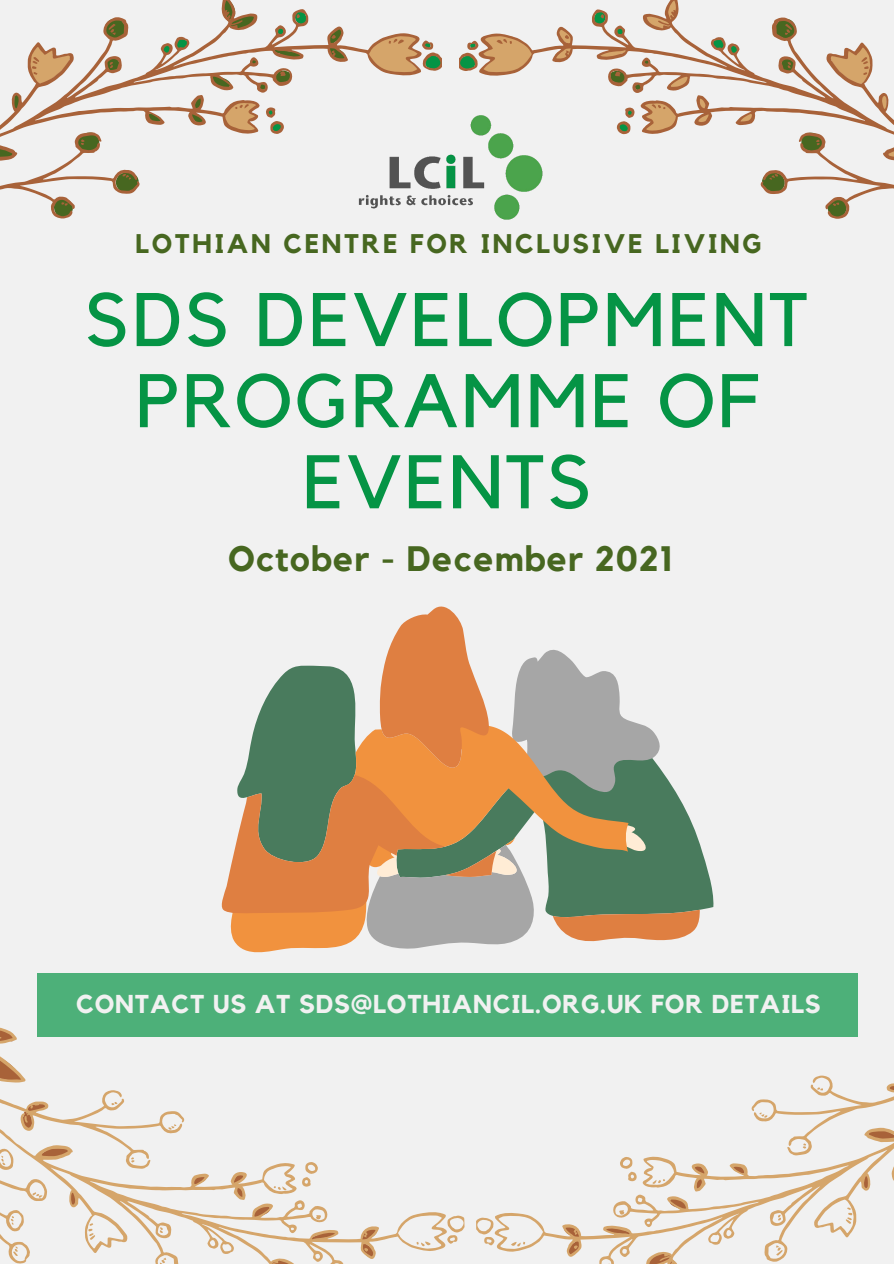
<style>
.page{position:relative;width:894px;height:1264px;background:#fff}
.page>*{position:absolute;margin:0;border:0;box-sizing:border-box;transform-origin:0 0}
.t1{font:74.85px/81px "Kollektif";letter-spacing:.04em;color:#059445;text-align:center}
.t2{font:700 35.1px "Kollektif";letter-spacing:.03em;color:#476720}
.t3{font:700 26.85px "Kollektif";letter-spacing:.1em;color:#476720}
.t4{font:700 25.8px "Kollektif";letter-spacing:.03em;color:#f1f1f1}
</style>
<div class="page">
<div style="left:0;top:0;width:893px;height:1263px;background:#f1f1f1"></div>
<div style="left:37px;top:973px;width:820px;height:63px;background:#4db079"></div>
<svg style="left:490px;top:1021px;width:372px;height:242px"></svg>
<svg style="left:862px;top:1083px;width:31px;height:108px"></svg>
<svg style="left:619px;top:1156px;width:18px;height:25px"></svg>
<svg style="left:788px;top:1135px;width:21px;height:20px"></svg>
<svg style="left:812px;top:1076px;width:17px;height:18px"></svg>
<svg style="left:751px;top:1099px;width:23px;height:20px"></svg>
<svg style="left:476px;top:1212px;width:68px;height:38px"></svg>
<svg style="left:815px;top:1196px;width:41px;height:40px"></svg>
<svg style="left:644px;top:1158px;width:32px;height:28px"></svg>
<svg style="left:766px;top:1241px;width:20px;height:19px"></svg>
<svg style="left:614px;top:1202px;width:15px;height:13px"></svg>
<svg style="left:600px;top:1257px;width:11px;height:7px"></svg>
<svg style="left:771px;top:1211px;width:13px;height:13px"></svg>
<svg style="left:563px;top:1224px;width:18px;height:31px"></svg>
<svg style="left:77px;top:1036px;width:372px;height:227px"></svg>
<svg style="left:301px;top:1161px;width:17px;height:25px"></svg>
<svg style="left:127px;top:1148px;width:22px;height:21px"></svg>
<svg style="left:104px;top:1091px;width:18px;height:18px"></svg>
<svg style="left:161px;top:1110px;width:23px;height:21px"></svg>
<svg style="left:396px;top:1212px;width:69px;height:39px"></svg>
<svg style="left:84px;top:1211px;width:41px;height:40px"></svg>
<svg style="left:261px;top:1164px;width:33px;height:29px"></svg>
<svg style="left:155px;top:1254px;width:21px;height:9px"></svg>
<svg style="left:310px;top:1207px;width:15px;height:13px"></svg>
<svg style="left:156px;top:1224px;width:13px;height:13px"></svg>
<svg style="left:361px;top:1227px;width:16px;height:31px"></svg>
<svg style="left:0;top:1027px;width:77px;height:236px"></svg>
<svg style="left:0;top:0;width:411px;height:219px"></svg>
<svg style="left:265px;top:107px;width:19px;height:27px"></svg>
<svg style="left:77px;top:132px;width:23px;height:22px"></svg>
<svg style="left:54px;top:198px;width:19px;height:19px"></svg>
<svg style="left:115px;top:172px;width:25px;height:22px"></svg>
<svg style="left:367px;top:34px;width:74px;height:41px"></svg>
<svg style="left:28px;top:44px;width:43px;height:42px"></svg>
<svg style="left:222px;top:101px;width:35px;height:30px"></svg>
<svg style="left:104px;top:18px;width:22px;height:20px"></svg>
<svg style="left:274px;top:70px;width:16px;height:14px"></svg>
<svg style="left:295px;top:11px;width:12px;height:14px"></svg>
<svg style="left:105px;top:58px;width:14px;height:13px"></svg>
<svg style="left:328px;top:27px;width:18px;height:34px"></svg>
<svg style="left:488px;top:0;width:405px;height:219px"></svg>
<svg style="left:616px;top:108px;width:18px;height:27px"></svg>
<svg style="left:800px;top:133px;width:23px;height:21px"></svg>
<svg style="left:827px;top:199px;width:19px;height:18px"></svg>
<svg style="left:760px;top:173px;width:25px;height:21px"></svg>
<svg style="left:459px;top:34px;width:73px;height:41px"></svg>
<svg style="left:829px;top:44px;width:43px;height:42px"></svg>
<svg style="left:643px;top:101px;width:35px;height:31px"></svg>
<svg style="left:774px;top:18px;width:22px;height:21px"></svg>
<svg style="left:610px;top:70px;width:16px;height:14px"></svg>
<svg style="left:593px;top:11px;width:12px;height:14px"></svg>
<svg style="left:780px;top:58px;width:14px;height:13px"></svg>
<svg style="left:554px;top:28px;width:18px;height:33px"></svg>
<img style="left:357px;top:80px;width:186px;height:140px">
<svg style="left:699px;top:842px;width:14px;height:76px"></svg>
<svg style="left:221px;top:606px;width:478px;height:346px"></svg>
<p class="t3" style="left:135px;top:231px;width:627px">LOTHIAN CENTRE FOR INCLUSIVE LIVING</p>
<p class="t1" style="left:86px;top:282px;width:724px">SDS DEVELOPMENT<br>PROGRAMME OF<br>EVENTS</p>
<p class="t2" style="left:228px;top:543px;width:446px">October - December 2021</p>
<p class="t4" style="left:76px;top:992px;width:745px">CONTACT US AT SDS@LOTHIANCIL.ORG.UK FOR DETAILS</p>
</div>
